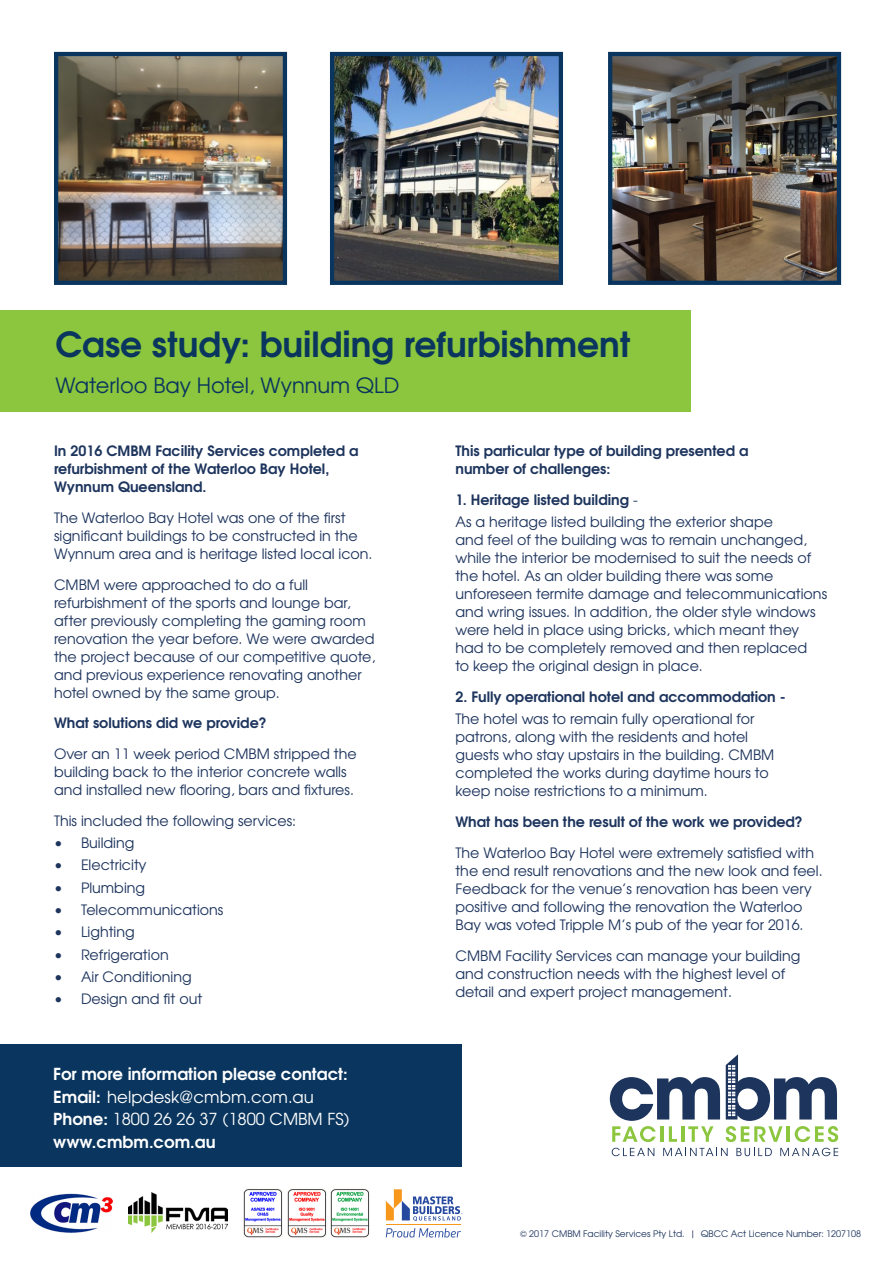
<style>
.page{position:relative;width:893px;height:1263px;background:#fff}
.page>*{position:absolute;margin:0;border:0;box-sizing:border-box;transform-origin:0 0}
.t1{font:700 34.5px "Te X Gyre Adventor";color:#0a355e}
.t2{font:21px "Te X Gyre Adventor";color:#0a355e}
.t3{font:16.5px "Te X Gyre Adventor";color:#fff}
.t4{font:700 16.5px "Te X Gyre Adventor";color:#fff}
.t5{font:14.25px/18px "Te X Gyre Adventor";color:#1d345d}
.t6{font:700 14.25px/18px "Te X Gyre Adventor";color:#1d345d}
.t7{font:9px "Te X Gyre Adventor";color:#1d345d}
.s1{font-weight:700}
.s2{font-weight:400}
</style>
<div class="page">
<div style="left:0;top:1044px;width:461px;height:122px;background:#0a355e"></div>
<svg style="left:612px;top:1148px;width:42px;height:8px"></svg>
<svg style="left:663px;top:1148px;width:65px;height:8px"></svg>
<svg style="left:736px;top:1148px;width:36px;height:8px"></svg>
<svg style="left:780px;top:1148px;width:58px;height:8px"></svg>
<svg style="left:610px;top:1077px;width:110px;height:65px"></svg>
<svg style="left:726px;top:1054px;width:112px;height:88px"></svg>
<img style="left:244px;top:1189px;width:39px;height:48px">
<img style="left:287px;top:1189px;width:39px;height:48px">
<img style="left:331px;top:1189px;width:39px;height:48px">
<img style="left:31px;top:1193px;width:82px;height:39px">
<img style="left:129px;top:1193px;width:99px;height:40px">
<svg style="left:386px;top:1189px;width:76px;height:32px"></svg>
<hr style="left:386px;top:1224px;width:75px;height:1px;background:#f7981d">
<svg style="left:386px;top:1228px;width:75px;height:9px"></svg>
<div style="left:0;top:310px;width:691px;height:102px;background:#8bc63e"></div>
<img style="left:613px;top:57px;width:223px;height:223px">
<div style="left:608px;top:52px;width:233px;height:233px;border:4px solid #0a355e"></div>
<img style="left:59px;top:57px;width:223px;height:223px">
<div style="left:54px;top:52px;width:233px;height:233px;border:4px solid #0a355e"></div>
<img style="left:335px;top:57px;width:223px;height:223px">
<div style="left:330px;top:52px;width:233px;height:233px;border:4px solid #0a355e"></div>
<p class="t1" style="left:55px;top:314px;width:576px">Case study: building refurbishment</p>
<p class="t2" style="left:55px;top:368px;width:346px">Waterloo Bay Hotel, Wynnum QLD</p>
<p class="t6" style="left:54px;top:440px;width:306px">In 2016 CMBM Facility Services completed a refurbishment of the Waterloo Bay Hotel,<br>Wynnum Queensland.</p>
<p class="t5" style="left:54px;top:508px;width:320px">The Waterloo Bay Hotel was one of the first significant buildings to be constructed in the<br>Wynnum area and is heritage listed local icon.</p>
<p class="t5" style="left:54px;top:574px;width:323px">CMBM were approached to do a full refurbishment of the sports and lounge bar, after previously completing the gaming room renovation the year before. We were awarded the project because of our competitive quote, and previous experience renovating another hotel owned by the same group.</p>
<p class="t6" style="left:54px;top:713px;width:214px">What solutions did we provide?</p>
<p class="t5" style="left:54px;top:744px;width:304px">Over an 11 week period CMBM stripped the building back to the interior concrete walls and installed new flooring, bars and fixtures.</p>
<p class="t5" style="left:54px;top:811px;width:244px">This included the following services:</p>
<p class="t5" style="left:54px;top:833px;width:82px">• Building</p>
<p class="t5" style="left:54px;top:855px;width:94px">• Electricity</p>
<p class="t5" style="left:54px;top:877px;width:93px">• Plumbing</p>
<p class="t5" style="left:54px;top:900px;width:171px">• Telecommunications</p>
<p class="t5" style="left:54px;top:922px;width:82px">• Lighting</p>
<p class="t5" style="left:54px;top:944px;width:116px">• Refrigeration</p>
<p class="t5" style="left:54px;top:967px;width:139px">• Air Conditioning</p>
<p class="t5" style="left:54px;top:989px;width:150px">• Design and fit out</p>
<p class="t4" style="left:53px;top:1060px;width:296px">For more information please contact:</p>
<p class="t3" style="left:53px;top:1083px;width:262px"><span class="s1">Email:</span> helpdesk@cmbm.com.au</p>
<p class="t3" style="left:53px;top:1106px;width:298px"><span class="s1">Phone:</span> 1800 26 26 37 (1800 CMBM FS)</p>
<p class="t4" style="left:53px;top:1127px;width:164px">www.cmbm.com.au</p>
<p class="t6" style="left:455px;top:440px;width:295px">This particular type of building presented a number of challenges:</p>
<p class="t6" style="left:455px;top:489px;width:184px">1. Heritage listed building <span class="s2">-</span></p>
<p class="t5" style="left:455px;top:512px;width:373px">As a heritage listed building the exterior shape<br>and feel of the building was to remain unchanged, while the interior be modernised to suit the needs of the hotel. As an older building there was some unforeseen termite damage and telecommunications and wring issues. In addition, the older style windows were held in place using bricks, which meant they had to be completely removed and then replaced<br>to keep the original design in place.</p>
<p class="t6" style="left:455px;top:686px;width:332px">2. Fully operational hotel and accommodation -</p>
<p class="t5" style="left:455px;top:709px;width:320px">The hotel was to remain fully operational for patrons, along with the residents and hotel guests who stay upstairs in the building. CMBM completed the works during daytime hours to keep noise restrictions to a minimum.</p>
<p class="t6" style="left:455px;top:811px;width:349px">What has been the result of the work we provided?</p>
<p class="t5" style="left:455px;top:842px;width:369px">The Waterloo Bay Hotel were extremely satisfied with the end result renovations and the new look and feel.<br>Feedback for the venue’s renovation has been very positive and following the renovation the Waterloo Bay was voted Tripple M’s pub of the year for 2016.</p>
<p class="t5" style="left:455px;top:945px;width:346px">CMBM Facility Services can manage your building and construction needs with the highest level of detail and expert project management.</p>
<p class="t7" style="left:520px;top:1227px;width:343px">© 2017 CMBM Facility Services Pty Ltd. | QBCC Act Licence Number: 1207108</p>
</div>
